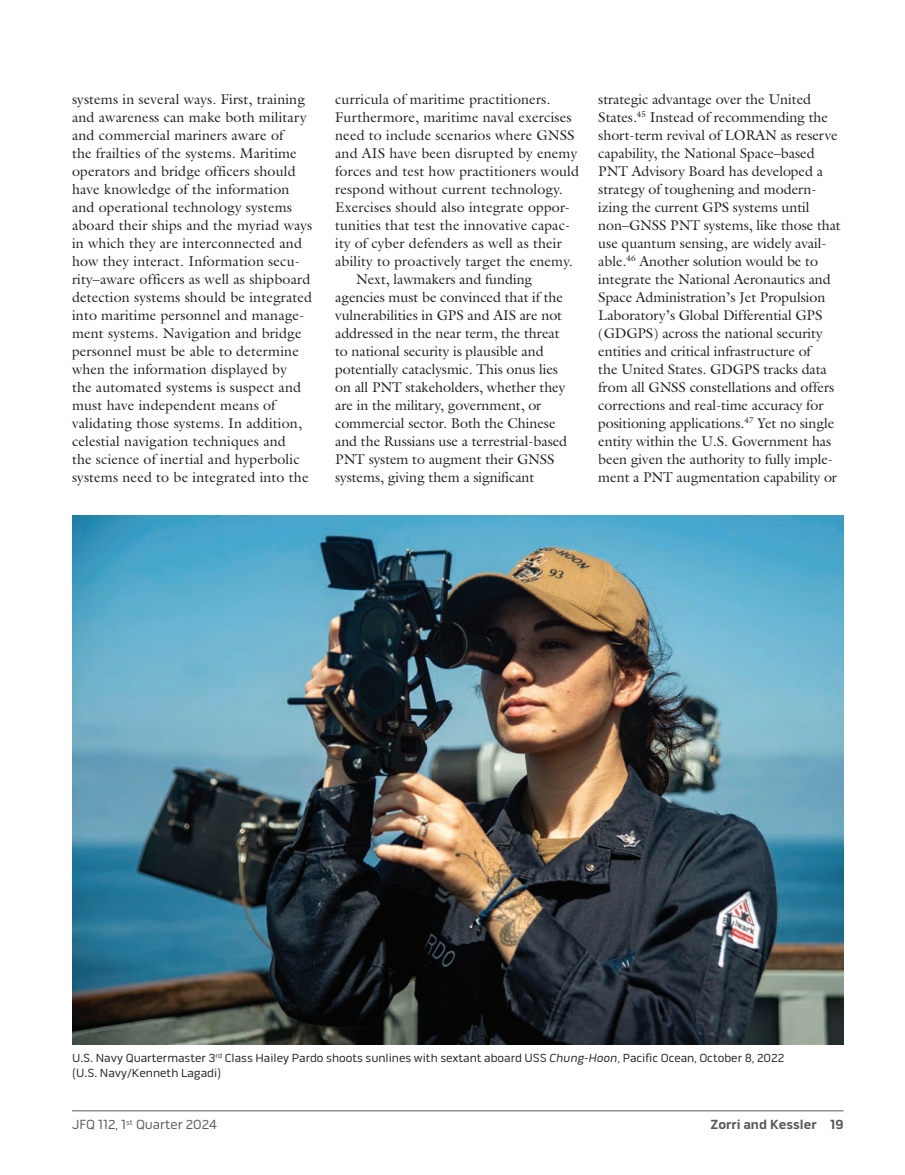
<style>
.page{position:relative;width:905px;height:1175px;background:#fff}
.page>*{position:absolute;margin:0;border:0;box-sizing:border-box;transform-origin:0 0}
.body_text{font:14.25px/18px "Galliard Std";letter-spacing:-.005em;color:#231f20}
.paragraph_after_sub{font:14.25px/18px "Galliard Std";letter-spacing:.01em;color:#231f20}
.t1{font:13.5px "Pill Gothic 600 mg";color:#57585a}
.t2{font:700 13.5px "Pill Gothic 600 mg";color:#57585a}
.photo_caption{font:12px/15px "Pill Gothic 600 mg";color:#231f20}
.s1{font-style:italic}
</style>
<div class="page">
<hr style="left:72px;top:1110px;width:771px;height:1px;background:#57585a">
<img style="left:72px;top:516px;width:771px;height:528px">
<p class="paragraph_after_sub" style="left:72px;top:89px;width:242px">systems in several ways. First, training and awareness can make both military and commercial mariners aware of<br>the frailties of the systems. Maritime operators and bridge officers should have knowledge of the information and operational technology systems aboard their ships and the myriad ways in which they are interconnected and how they interact. Information secu&shy;rity–aware officers as well as shipboard detection systems should be integrated into maritime personnel and manage&shy;ment systems. Navigation and bridge personnel must be able to determine when the information displayed by<br>the automated systems is suspect and must have independent means of validating those systems. In addition, celestial navigation techniques and<br>the science of inertial and hyperbolic systems need to be integrated into the</p>
<p class="paragraph_after_sub" style="left:335px;top:89px;width:245px">curricula of maritime practitioners.<br>Furthermore, maritime naval exercises need to include scenarios where GNSS and AIS have been disrupted by enemy forces and test how practitioners would respond without current technology.<br>Exercises should also integrate oppor&shy;tunities that test the innovative capac&shy;ity of cyber defenders as well as their ability to proactively target the enemy.</p>
<p class="body_text" style="left:335px;top:269px;width:233px;text-indent:21px">Next, lawmakers and funding agencies must be convinced that if the vulnerabilities in GPS and AIS are not addressed in the near term, the threat to national security is plausible and potentially cataclysmic. This onus lies on all PNT stakeholders, whether they are in the military, government, or commercial sector. Both the Chinese and the Russians use a terrestrial-based PNT system to augment their GNSS systems, giving them a significant</p>
<p class="body_text" style="left:598px;top:89px;width:244px">strategic advantage over the United States.<sup>45</sup> Instead of recommending the short-term revival of LORAN as reserve capability, the National Space–based PNT Advisory Board has developed a strategy of toughening and modern&shy;izing the current GPS systems until non–GNSS PNT systems, like those that use quantum sensing, are widely avail&shy;able.<sup>46</sup> Another solution would be to integrate the National Aeronautics and Space Administration’s Jet Propulsion Laboratory’s Global Differential GPS (GDGPS) across the national security entities and critical infrastructure of<br>the United States. GDGPS tracks data from all GNSS constellations and offers corrections and real-time accuracy for positioning applications.<sup>47</sup> Yet no single entity within the U.S. Government has been given the authority to fully imple&shy;ment a PNT augmentation capability or</p>
<p class="photo_caption" style="left:72px;top:1050px;width:714px">U.S. Navy Quartermaster 3<sup>rd</sup> Class Hailey Pardo shoots sunlines with sextant aboard USS <span class="s1">Chung-Hoon</span>, Pacific Ocean, October 8, 2022 (U.S. Navy/Kenneth Lagadi)</p>
<p class="t1" style="left:72px;top:1116px;width:146px">JFQ 112, 1<sup>st</sup> Quarter 2024</p>
<p class="t2" style="left:710px;top:1116px;width:134px">Zorri and Kessler 19</p>
</div>
